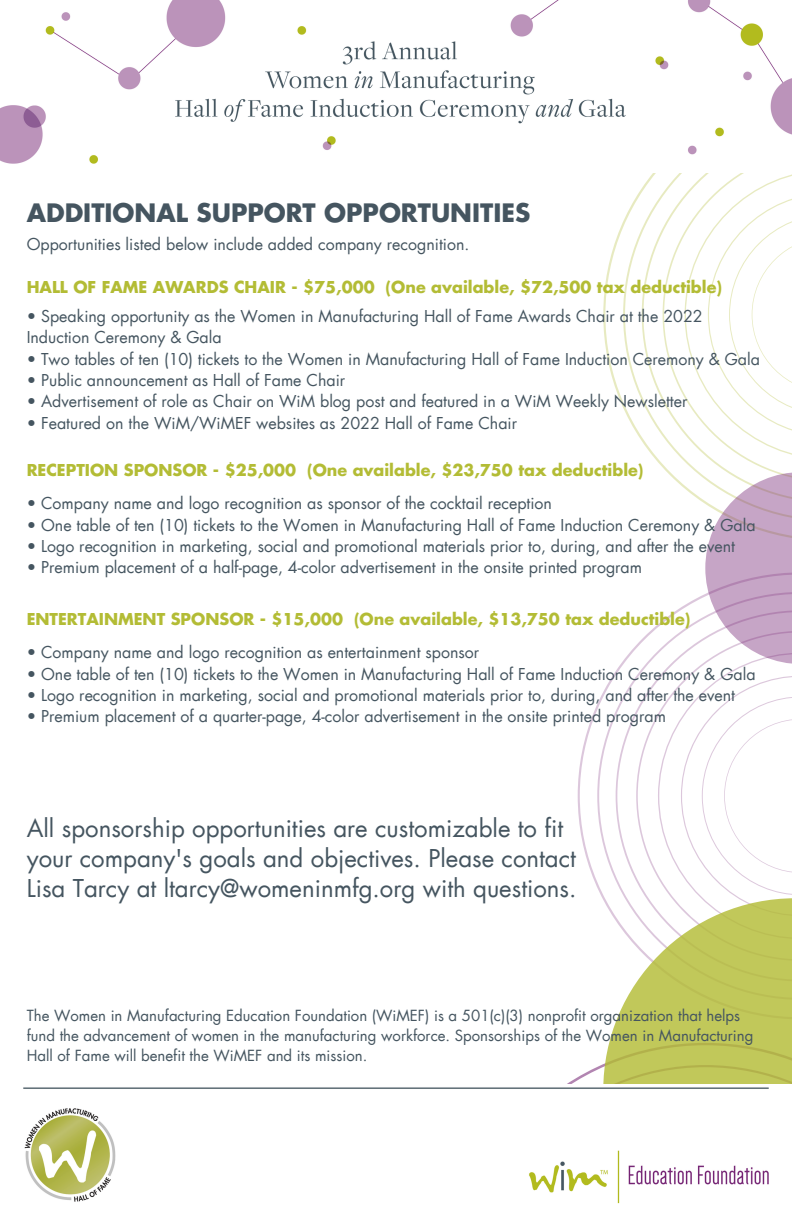
<style>
.page{position:relative;width:792px;height:1224px;background:#fff}
.page>*{position:absolute;margin:0;border:0;box-sizing:border-box;transform-origin:0 0}
.t1{font:24.8px "Futura Bold 2";color:#455560}
.t2{font:24px/30px "Futura";color:#455560}
.t3{font:16px/21.4px "Futura";color:#455560}
.t4{font:16px "Futura Bold 2";color:#b3bc35}
.t5{font:15px/20px "Futura";color:#455560}
</style>
<div class="page">
<svg style="left:578px;top:705px;width:19px;height:182px"></svg>
<svg style="left:597px;top:624px;width:61px;height:275px"></svg>
<svg style="left:603px;top:222px;width:20px;height:185px"></svg>
<svg style="left:623px;top:173px;width:169px;height:299px"></svg>
<svg style="left:603px;top:898px;width:189px;height:186px;fill:#c1c85a"></svg>
<svg style="left:658px;top:472px;width:134px;height:467px"></svg>
<img style="left:0;top:0;width:792px;height:164px">
<img style="left:23px;top:1087px;width:746px;height:117px">
<h1 class="t1" style="left:27px;top:201px;width:505px">ADDITIONAL SUPPORT OPPORTUNITIES</h1>
<p class="t3" style="left:27px;top:235px;width:444px">Opportunities listed below include added company recognition.</p>
<p class="t4" style="left:27px;top:280px;width:697px">HALL OF FAME AWARDS CHAIR - $75,000 (One available, $72,500 tax deductible)</p>
<p class="t3" style="left:27px;top:307px;width:678px">• Speaking opportunity as the Women in Manufacturing Hall of Fame Awards Chair at the 2022<br>Induction Ceremony &amp; Gala</p>
<p class="t3" style="left:27px;top:350px;width:735px">• Two tables of ten (10) tickets to the Women in Manufacturing Hall of Fame Induction Ceremony &amp; Gala</p>
<p class="t3" style="left:27px;top:371px;width:320px">• Public announcement as Hall of Fame Chair</p>
<p class="t3" style="left:27px;top:392px;width:662px">• Advertisement of role as Chair on WiM blog post and featured in a WiM Weekly Newsletter</p>
<p class="t3" style="left:27px;top:414px;width:492px">• Featured on the WiM/WiMEF websites as 2022 Hall of Fame Chair</p>
<p class="t4" style="left:27px;top:463px;width:618px">RECEPTION SPONSOR - $25,000 (One available, $23,750 tax deductible)</p>
<p class="t3" style="left:27px;top:494px;width:527px">• Company name and logo recognition as sponsor of the cocktail reception</p>
<p class="t3" style="left:27px;top:515px;width:730px">• One table of ten (10) tickets to the Women in Manufacturing Hall of Fame Induction Ceremony &amp; Gala</p>
<p class="t3" style="left:27px;top:537px;width:710px">• Logo recognition in marketing, social and promotional materials prior to, during, and after the event</p>
<p class="t3" style="left:27px;top:558px;width:617px">• Premium placement of a half-page, 4-color advertisement in the onsite printed program</p>
<p class="t4" style="left:27px;top:612px;width:665px">ENTERTAINMENT SPONSOR - $15,000 (One available, $13,750 tax deductible)</p>
<p class="t3" style="left:27px;top:643px;width:454px">• Company name and logo recognition as entertainment sponsor</p>
<p class="t3" style="left:27px;top:664px;width:730px">• One table of ten (10) tickets to the Women in Manufacturing Hall of Fame Induction Ceremony &amp; Gala</p>
<p class="t3" style="left:27px;top:686px;width:710px">• Logo recognition in marketing, social and promotional materials prior to, during, and after the event</p>
<p class="t3" style="left:27px;top:707px;width:641px">• Premium placement of a quarter-page, 4-color advertisement in the onsite printed program</p>
<h2 class="t2" style="left:27px;top:815px;width:551px">All sponsorship opportunities are customizable to fit your company's goals and objectives. Please contact<br>Lisa Tarcy at ltarcy@womeninmfg.org with questions.</h2>
<p class="t5" style="left:27px;top:1006px;width:728px">The Women in Manufacturing Education Foundation (WiMEF) is a 501(c)(3) nonprofit organization that helps fund the advancement of women in the manufacturing workforce. Sponsorships of the Women in Manufacturing<br>Hall of Fame will benefit the WiMEF and its mission.</p>
</div>
